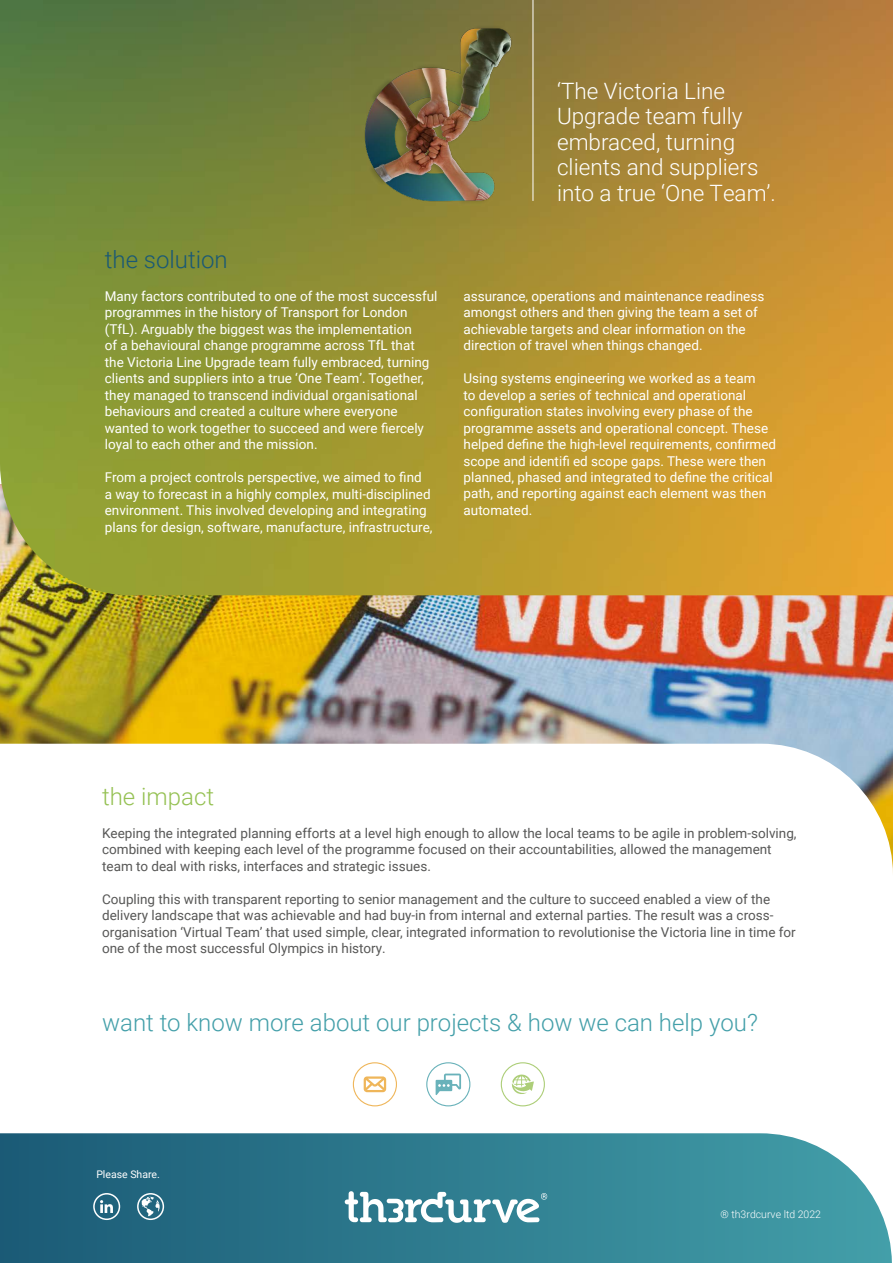
<style>
.page{position:relative;width:893px;height:1263px;background:#fff}
.page>*{position:absolute;margin:0;border:0;box-sizing:border-box;transform-origin:0 0}
.t1{font:300 24px "Roboto";color:#439fa9}
.t2{font:300 24px "Roboto";color:#1a5975}
.t3{font:300 24px "Roboto";color:#95c153}
.t4{font:300 22.5px/25.5px "Roboto";color:#fff}
.t5{font:13.5px/16.5px "Roboto";color:#fff}
.t6{font:13.5px/16.5px "Roboto";color:#575756}
.t7{font:300 10.5px "Roboto";color:#fff}
.t8{font:10.5px "Roboto";color:#fff}
</style>
<div class="page">
<img style="left:0;top:595px;width:893px;height:149px">
<svg style="left:352px;top:744px;width:541px;height:363px"></svg>
<svg style="left:0;top:1133px;width:892px;height:130px;background:#358092"></svg>
<img style="left:0;top:0;width:893px;height:595px">
<div style="left:426px;top:1062px;width:44px;height:44px;border:1px solid #69b2ba;border-radius:50%"></div>
<svg style="left:436px;top:1073px;width:25px;height:22px"></svg>
<svg style="left:364px;top:1076px;width:22px;height:16px"></svg>
<div style="left:353px;top:1062px;width:44px;height:44px;border:1px solid #efb65a;border-radius:50%"></div>
<svg style="left:511px;top:1074px;width:23px;height:21px"></svg>
<div style="left:501px;top:1062px;width:44px;height:44px;border:1px solid #adce78;border-radius:50%"></div>
<img style="left:352px;top:15px;width:221px;height:211px">
<hr style="left:533px;top:0;width:1px;height:201px;background:#fff">
<svg style="left:345px;top:1191px;width:202px;height:32px"></svg>
<div style="left:93px;top:1193px;width:27px;height:27px;border:2px solid #fff;border-radius:50%"></div>
<div style="left:137px;top:1193px;width:27px;height:27px;border:2px solid #fff;border-radius:50%"></div>
<svg style="left:100px;top:1200px;width:13px;height:13px"></svg>
<svg style="left:142px;top:1197px;width:18px;height:19px"></svg>
<h1 class="t2" style="left:105px;top:242px;width:124px">the solution</h1>
<p class="t5" style="left:105px;top:287px;width:334px">Many factors contributed to one of the most successful programmes in the history of Transport for London (TfL). Arguably the biggest was the implementation<br>of a behavioural change programme across TfL that<br>the Victoria Line Upgrade team fully embraced, turning clients and suppliers into a true ‘One Team’. Together, they managed to transcend individual organisational behaviours and created a culture where everyone wanted to work together to succeed and were fiercely loyal to each other and the mission.</p>
<p class="t5" style="left:105px;top:468px;width:329px">From a project controls perspective, we aimed to find a way to forecast in a highly complex, multi-disciplined environment. This involved developing and integrating plans for design, software, manufacture, infrastructure,</p>
<h2 class="t4" style="left:557px;top:77px;width:220px">‘The Victoria Line<br>Upgrade team fully embraced, turning clients and suppliers into a true ‘One Team’.</h2>
<p class="t5" style="left:464px;top:287px;width:302px">assurance, operations and maintenance readiness amongst others and then giving the team a set of achievable targets and clear information on the direction of travel when things changed.</p>
<p class="t5" style="left:464px;top:369px;width:314px">Using systems engineering we worked as a team<br>to develop a series of technical and operational configuration states involving every phase of the programme assets and operational concept. These helped define the high-level requirements, confirmed scope and identifi ed scope gaps. These were then planned, phased and integrated to define the critical path, and reporting against each element was then automated.</p>
<h1 class="t3" style="left:102px;top:779px;width:113px">the impact</h1>
<p class="t6" style="left:102px;top:824px;width:696px">Keeping the integrated planning efforts at a level high enough to allow the local teams to be agile in problem-solving, combined with keeping each level of the programme focused on their accountabilities, allowed the management team to deal with risks, interfaces and strategic issues.</p>
<p class="t6" style="left:102px;top:890px;width:695px">Coupling this with transparent reporting to senior management and the culture to succeed enabled a view of the delivery landscape that was achievable and had buy-in from internal and external parties. The result was a cross&shy;organisation ‘Virtual Team’ that used simple, clear, integrated information to revolutionise the Victoria line in time for one of the most successful Olympics in history.</p>
<h1 class="t1" style="left:102px;top:1006px;width:657px">want to know more about our projects &amp; how we can help you?</h1>
<p class="t8" style="left:96px;top:1167px;width:65px">Please Share.</p>
<p class="t7" style="left:720px;top:1207px;width:102px">® th3rdcurve ltd 2022</p>
</div>
